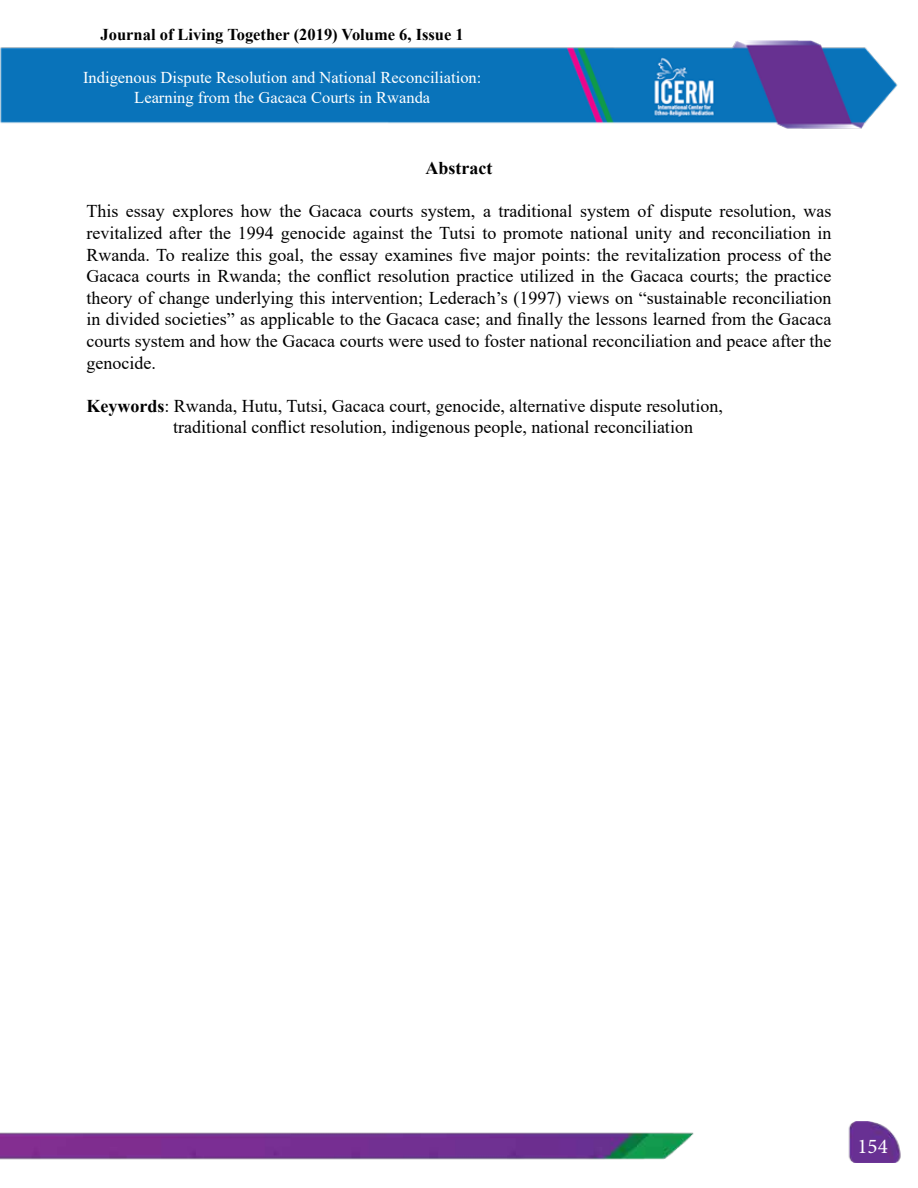
<style>
.page{position:relative;width:918px;height:1188px;background:#fff}
.page>*{position:absolute;margin:0;border:0;box-sizing:border-box;transform-origin:0 0}
.t1{font:21px "Minion Pro";color:#fff}
.t2{font:18px/21.6px "Times New Roman";color:#000;text-align:justify}
.t3{font:700 18px "Times New Roman";color:#000}
.t4{font:16.5px/19.8px "Times New Roman";color:#fff;text-align:center}
.t5{font:700 16.5px "Times New Roman";color:#000}
.s1{font-weight:700}
</style>
<div class="page">
<img style="left:0;top:1121px;width:901px;height:42px">
<img style="left:0;top:41px;width:898px;height:88px">
<p class="t5" style="left:101px;top:23px;width:365px">Journal of Living Together (2019) Volume 6, Issue 1</p>
<p class="t4" style="left:83px;top:67px;width:400px">Indigenous Dispute Resolution and National Reconciliation:<br>Learning from the Gacaca Courts in Rwanda</p>
<p class="t3" style="left:426px;top:155px;width:68px">Abstract</p>
<p class="t2" style="left:86px;top:200px;width:747px">This essay explores how the Gacaca courts system, a traditional system of dispute resolution, was revitalized after the 1994 genocide against the Tutsi to promote national unity and reconciliation in Rwanda. To realize this goal, the essay examines five major points: the revitalization process of the Gacaca courts in Rwanda; the conflict resolution practice utilized in the Gacaca courts; the practice theory of change underlying this intervention; Lederach’s (1997) views on “sustainable reconciliation in divided societies” as applicable to the Gacaca case; and finally the lessons learned from the Gacaca courts system and how the Gacaca courts were used to foster national reconciliation and peace after the genocide.</p>
<p class="t2" style="left:173px;top:394px;width:551px;text-indent:-87px"><span class="s1">Keywords</span>: Rwanda, Hutu, Tutsi, Gacaca court, genocide, alternative dispute resolution, traditional conflict resolution, indigenous people, national reconciliation</p>
<p class="t1" style="left:858px;top:1132px;width:32px">154</p>
</div>
